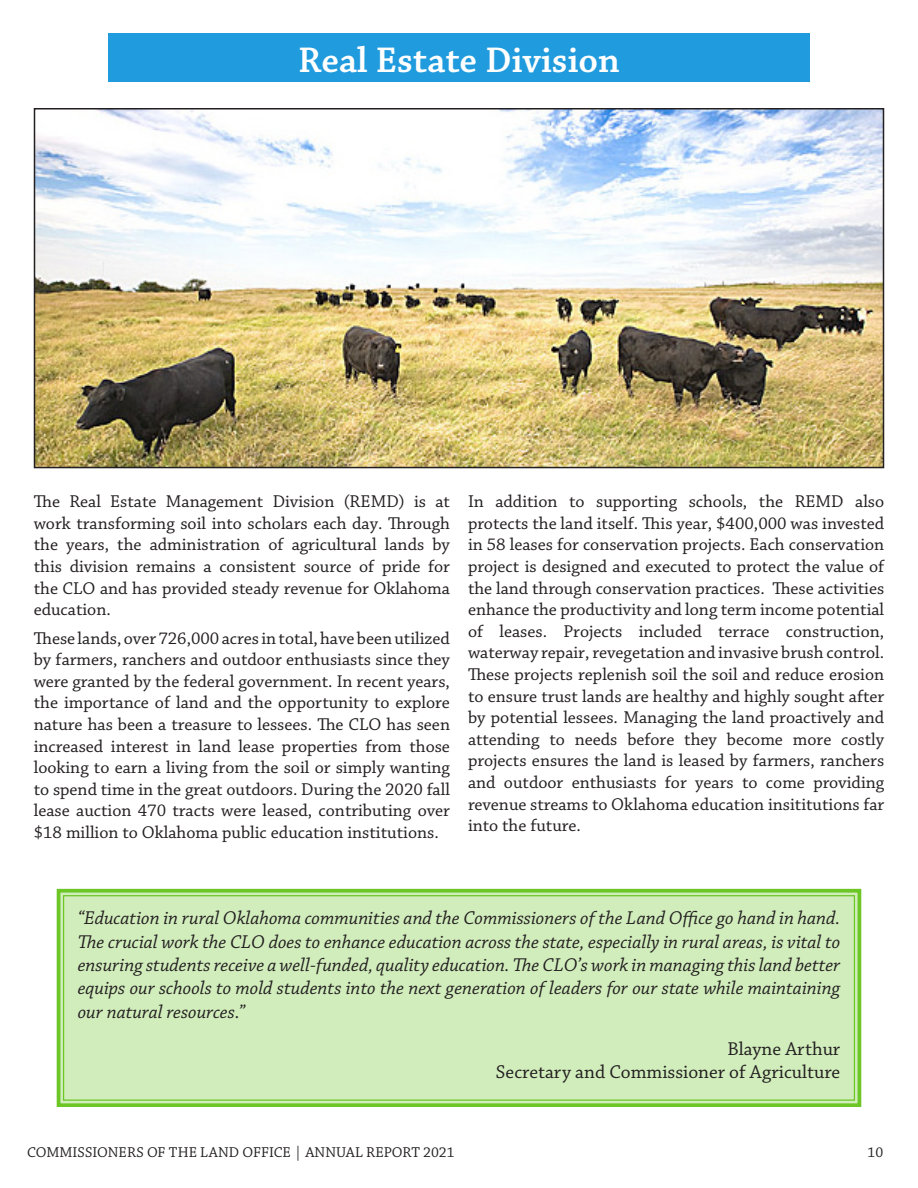
<style>
.page{position:relative;width:918px;height:1188px;background:#fff}
.page>*{position:absolute;margin:0;border:0;box-sizing:border-box;transform-origin:0 0}
.t1{font:600 37.5px "Chaparral Pro";color:#fff}
.t2{font:italic 19.5px/23.4px "Chaparral Pro";color:#231f20;text-align:justify}
.t3{font:19.5px "Chaparral Pro";color:#231f20}
.t4{font:18px/21.6px "Chaparral Pro";color:#231f20;text-align:justify}
.t5{font:15px "Chaparral Pro";color:#231f20}
</style>
<div class="page">
<img style="left:37px;top:111px;width:844px;height:354px">
<div style="left:34px;top:108px;width:850px;height:360px;border:2px solid #231f20"></div>
<div style="left:108px;top:33px;width:702px;height:49px;background:#209bde"></div>
<div style="left:56px;top:888px;width:806px;height:219px;background:#d1edbc"></div>
<div style="left:63px;top:895px;width:792px;height:206px;border:1px solid #6cc626"></div>
<p class="t1" style="left:298px;top:38px;width:323px">Real Estate Division</p>
<p class="t4" style="left:34px;top:491px;width:418px">The Real Estate Management Division (REMD) is at work transforming soil into scholars each day. Through the years, the administration of agricultural lands by this division remains a consistent source of pride for the CLO and has provided steady revenue for Oklahoma education.</p>
<p class="t4" style="left:34px;top:628px;width:418px">These lands, over 726,000 acres in total, have been utilized by farmers, ranchers and outdoor enthusiasts since they were granted by the federal government. In recent years, the importance of land and the opportunity to explore nature has been a treasure to lessees. The CLO has seen increased interest in land lease properties from those looking to earn a living from the soil or simply wanting to spend time in the great outdoors. During the 2020 fall lease auction 470 tracts were leased, contributing over $18 million to Oklahoma public education institutions.</p>
<p class="t4" style="left:468px;top:491px;width:418px">In addition to supporting schools, the REMD also protects the land itself. This year, $400,000 was invested in 58 leases for conservation projects. Each conservation project is designed and executed to protect the value of the land through conservation practices. These activities enhance the productivity and long term income potential of leases. Projects included terrace construction, waterway repair, revegetation and invasive brush control.<br>These projects replenish soil the soil and reduce erosion to ensure trust lands are healthy and highly sought after by potential lessees. Managing the land proactively and attending to needs before they become more costly projects ensures the land is leased by farmers, ranchers and outdoor enthusiasts for years to come providing revenue streams to Oklahoma education insititutions far into the future.</p>
<p class="t2" style="left:78px;top:907px;width:764px">“Education in rural Oklahoma communities and the Commissioners of the Land Office go hand in hand.<br>The crucial work the CLO does to enhance education across the state, especially in rural areas, is vital to ensuring students receive a well-funded, quality education. The CLO’s work in managing this land better equips our schools to mold students into the next generation of leaders for our state while maintaining our natural resources.”</p>
<p class="t3" style="left:727px;top:1038px;width:114px">Blayne Arthur</p>
<p class="t3" style="left:496px;top:1061px;width:346px">Secretary and Commissioner of Agriculture</p>
<p class="t5" style="left:27px;top:1144px;width:429px">COMMISSIONERS OF THE LAND OFFICE | ANNUAL REPORT 2021</p>
<p class="t5" style="left:867px;top:1144px;width:17px">10</p>
</div>
